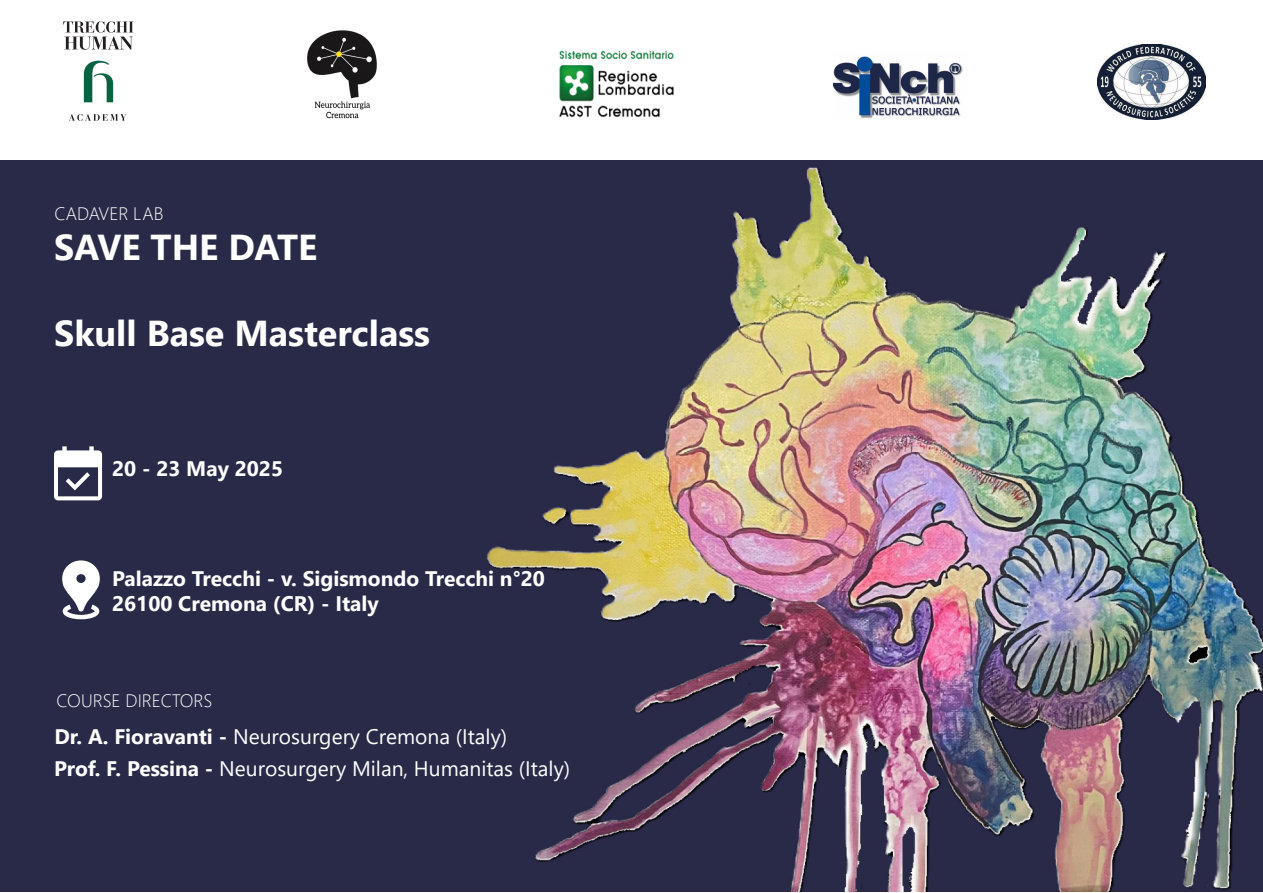
<style>
.page{position:relative;width:1263px;height:893px;background:#fff}
.page>*{position:absolute;margin:0;border:0;box-sizing:border-box;transform-origin:0 0}
.t1{font:700 36px "Segoe UI";color:#fff}
.t2{font:21px "Segoe UI";color:#fff}
.t3{font:700 21px "Segoe UI";color:#fff}
.t4{font:300 18px "Segoe UI";color:#fff}
.s1{font-weight:700}
</style>
<div class="page">
<img style="left:0;top:161px;width:1263px;height:731px">
<svg style="left:62px;top:560px;width:38px;height:59px"></svg>
<svg style="left:54px;top:446px;width:48px;height:54px"></svg>
<svg style="left:63px;top:21px;width:70px;height:29px"></svg>
<svg style="left:84px;top:61px;width:29px;height:41px"></svg>
<svg style="left:69px;top:114px;width:57px;height:7px"></svg>
<img style="left:559px;top:50px;width:115px;height:68px">
<img style="left:833px;top:56px;width:130px;height:63px">
<img style="left:307px;top:31px;width:70px;height:87px">
<img style="left:1097px;top:44px;width:109px;height:76px">
<p class="t4" style="left:55px;top:197px;width:110px">CADAVER LAB</p>
<p class="t1" style="left:54px;top:213px;width:265px">SAVE THE DATE</p>
<p class="t1" style="left:54px;top:299px;width:377px">Skull Base Masterclass</p>
<p class="t3" style="left:112px;top:449px;width:172px">20 - 23 May 2025</p>
<p class="t3" style="left:112px;top:559px;width:434px">Palazzo Trecchi - v. Sigismondo Trecchi n°20</p>
<p class="t3" style="left:112px;top:584px;width:268px">26100 Cremona (CR) - Italy</p>
<p class="t4" style="left:56px;top:684px;width:158px">COURSE DIRECTORS</p>
<p class="t2" style="left:54px;top:717px;width:454px"><span class="s1">Dr. A. Fioravanti -</span> Neurosurgery Cremona (Italy)</p>
<p class="t2" style="left:54px;top:748px;width:518px"><span class="s1">Prof. F. Pessina -</span> Neurosurgery Milan, Humanitas (Italy)</p>
</div>
